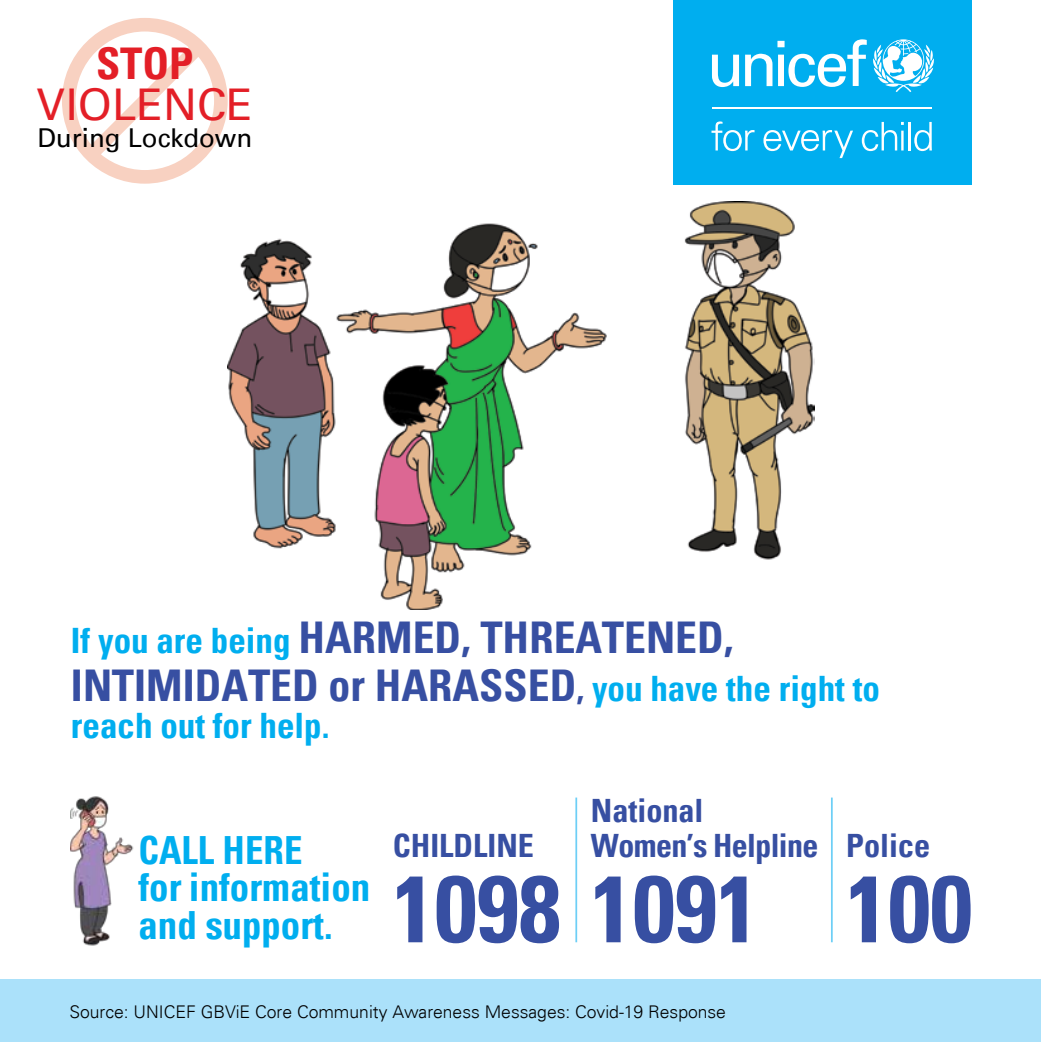
<style>
.page{position:relative;width:1042px;height:1042px;background:#fff}
.page>*{position:absolute;margin:0;border:0;box-sizing:border-box;transform-origin:0 0}
.t1{font:700 condensed 94.5px "Univers";color:#374fa2}
.t2{font:700 condensed 43.75px/47.2px "Univers";color:#374fa2}
.t3{font:43.75px "Univers";color:#e31f27}
.t4{font:700 condensed 43.75px "Univers";color:#e31f27}
.t5{font:700 condensed 38.85px/37.4px "Univers";color:#00aeef;scale:.95 1}
.t6{font:700 condensed 35px "Univers";color:#00aeef}
.t7{font:700 condensed 32.2px/34.6px "Univers";letter-spacing:-.02em;color:#374fa2}
.t8{font:700 condensed 32.2px "Univers";color:#374fa2}
.t9{font:25.9px "Univers";color:#000}
.t10{font:300 17.5px "Univers";color:#000}
.s1{font-size:35px;color:#00aeef}
.s2{font-size:35px}
</style>
<div class="page">
<img style="left:228px;top:202px;width:586px;height:407px">
<div style="left:673px;top:0;width:299px;height:184px;background:#00aeef"></div>
<svg style="left:873px;top:39px;width:61px;height:53px"></svg>
<svg style="left:712px;top:55px;width:27px;height:32px"></svg>
<svg style="left:745px;top:39px;width:122px;height:48px"></svg>
<hr style="left:712px;top:108px;width:219px;height:1px;background:#fff">
<svg style="left:711px;top:121px;width:43px;height:30px"></svg>
<svg style="left:763px;top:130px;width:90px;height:28px"></svg>
<svg style="left:862px;top:122px;width:42px;height:29px"></svg>
<hr style="left:908px;top:122px;width:2px;height:28px;background:#fff">
<svg style="left:914px;top:122px;width:18px;height:29px"></svg>
<div style="left:1px;top:980px;width:1040px;height:62px;background:#abe1fa"></div>
<hr style="left:831px;top:797px;width:2px;height:145px;background:#6dcff6">
<hr style="left:575px;top:797px;width:2px;height:145px;background:#6dcff6">
<img style="left:71px;top:796px;width:63px;height:150px">
<div style="left:62px;top:18px;width:166px;height:166px;border:14px solid #f8d1c1;border-radius:50%"></div>
<svg style="left:72px;top:27px;width:146px;height:147px"></svg>
<p class="t4" style="left:96px;top:37px;width:99px">STOP</p>
<p class="t3" style="left:37px;top:79px;width:218px">VIOLENCE</p>
<p class="t9" style="left:38px;top:122px;width:216px">During Lockdown</p>
<p class="t2" style="left:71px;top:614px;width:810px"><span class="s1">If you are being</span> HARMED, THREATENED,<br>INTIMIDATED or HARASSED<span class="s2">,</span> <span class="s1">you have the right to</span></p>
<p class="t6" style="left:71px;top:704px;width:260px">reach out for help.</p>
<p class="t5" style="left:138px;top:831px;width:245px">CALL HERE<br>for information and support.</p>
<p class="t7" style="left:591px;top:793px;width:229px">National<br>Women’s Helpline</p>
<h1 class="t1" style="left:393px;top:850px;width:367px">1098 1091</h1>
<p class="t8" style="left:393px;top:825px;width:143px">CHILDLINE</p>
<p class="t10" style="left:69px;top:1001px;width:658px">Source: UNICEF GBViE Core Community Awareness Messages: Covid-19 Response</p>
<p class="t8" style="left:846px;top:825px;width:85px">Police</p>
<h1 class="t1" style="left:846px;top:850px;width:127px">100</h1>
</div>
